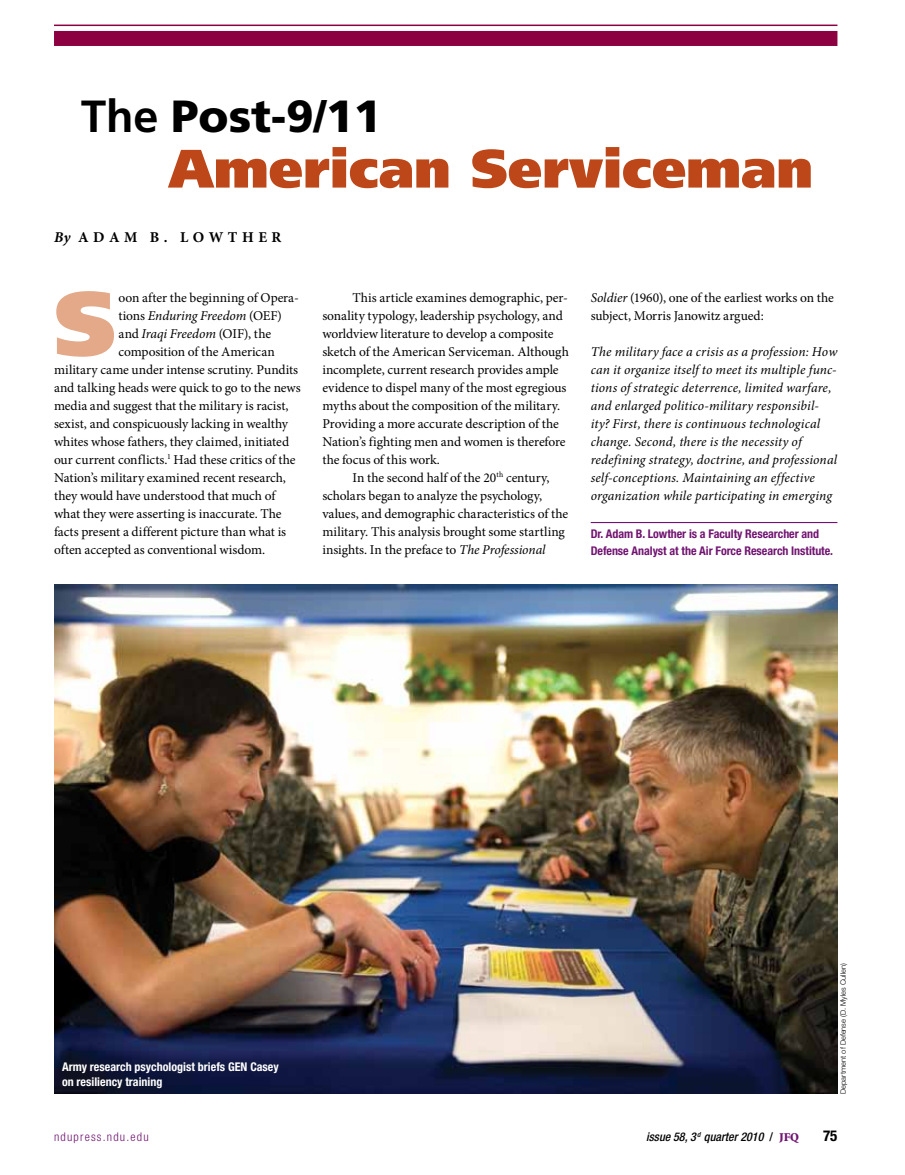
<style>
.page{position:relative;width:905px;height:1175px;background:#fff}
.page>*{position:absolute;margin:0;border:0;box-sizing:border-box;transform-origin:0 0}
.t1{font:900 90.9px "Frutiger LT Std";color:#e3a988}
.t2{font:900 54px "Frutiger LT Std";color:#bd4718}
.t3{font:900 45px "Frutiger LT Std";color:#000}
.t4{font:700 15px "Minion Pro";letter-spacing:.3em;color:#000}
.t5{font:700 condensed 15px "Helvetica Neue LT Std";color:#000}
.t6{font:13.5px/18px "Minion Pro";letter-spacing:-.005em;color:#000}
.t7{font:italic 13.5px/18px "Minion Pro";letter-spacing:.01em;color:#000}
.t8{font:italic 13.5px "Minion Pro";letter-spacing:-.01em;color:#000}
.t9{font:700 condensed 12px/16.5px "Helvetica Neue LT Std";letter-spacing:-.005em;color:#711471}
.t10{font:700 condensed 12px/15px "Helvetica Neue LT Std";color:#fff}
.t11{font:italic 500 condensed 12px "Helvetica Neue LT Std";color:#000}
.t12{font:300 condensed 12px "Helvetica Neue LT Std";letter-spacing:.1em;color:#711471}
.t13{font:300 7.5px "Helvetica Neue LT Std";color:#000}
.s1{font-weight:700}
.s2{font-style:italic}
.s3{font-style:normal}
.s4{font-family:"Minion Std";font-weight:900;font-style:normal;font-stretch:normal;color:#711471}
</style>
<div class="page">
<div style="left:54px;top:31px;width:783px;height:15px;background:#8c0041"></div>
<hr style="left:54px;top:25px;width:783px;height:1px;background:#8c0041">
<hr style="left:590px;top:522px;width:247px;height:1px;background:#711471">
<img style="left:54px;top:584px;width:783px;height:510px">
<h3 class="t3" style="left:81px;top:89px;width:302px"><span class="s1">The</span> Post-9/11</h3>
<h2 class="t2" style="left:169px;top:136px;width:646px">American Serviceman</h2>
<p class="t4" style="left:54px;top:228px;width:229px"><span class="s2">By</span> ADAM B. LOWTHER</p>
<h1 class="t1" style="left:54px;top:268px;width:64px">S</h1>
<p class="t6" style="left:119px;top:288px;width:182px">oon after the beginning of Opera-</p>
<p class="t8" style="left:119px;top:306px;width:165px"><span class="s3">tions</span> Enduring Freedom <span class="s3">(OEF)</span></p>
<p class="t6" style="left:119px;top:324px;width:154px">and <span class="s2">Iraqi Freedom</span> (OIF), the</p>
<p class="t6" style="left:119px;top:342px;width:158px">composition of the American</p>
<p class="t6" style="left:54px;top:360px;width:246px">military came under intense scrutiny. Pundits</p>
<p class="t6" style="left:54px;top:378px;width:248px">and talking heads were quick to go to the news</p>
<p class="t6" style="left:54px;top:396px;width:236px">media and suggest that the military is racist,</p>
<p class="t6" style="left:54px;top:414px;width:236px">sexist, and conspicuously lacking in wealthy</p>
<p class="t6" style="left:54px;top:432px;width:236px">whites whose fathers, they claimed, initiated</p>
<p class="t6" style="left:54px;top:450px;width:243px">our current conflicts.<sup>1</sup> Had these critics of the</p>
<p class="t6" style="left:54px;top:468px;width:233px">Nation’s military examined recent research,</p>
<p class="t6" style="left:54px;top:486px;width:223px">they would have understood that much of</p>
<p class="t6" style="left:54px;top:504px;width:229px">what they were asserting is inaccurate. The</p>
<p class="t6" style="left:54px;top:522px;width:234px">facts present a different picture than what is</p>
<p class="t6" style="left:54px;top:540px;width:213px">often accepted as conventional wisdom.</p>
<p class="t6" style="left:322px;top:288px;width:248px;text-indent:30px">This article examines demographic, per&shy;sonality typology, leadership psychology, and worldview literature to develop a composite sketch of the American Serviceman. Although incomplete, current research provides ample evidence to dispel many of the most egregious myths about the composition of the military.<br>Providing a more accurate description of the Nation’s fighting men and women is therefore the focus of this work.</p>
<p class="t6" style="left:322px;top:468px;width:247px;text-indent:30px">In the second half of the 20<sup>th</sup> century, scholars began to analyze the psychology, values, and demographic characteristics of the military. This analysis brought some startling insights. In the preface to <span class="s2">The Professional</span></p>
<p class="t6" style="left:590px;top:288px;width:244px"><span class="s2">Soldier</span> (1960), one of the earliest works on the subject, Morris Janowitz argued:</p>
<p class="t7" style="left:590px;top:342px;width:248px">The military face a crisis as a profession: How can it organize itself to meet its multiple func&shy;tions of strategic deterrence, limited warfare, and enlarged politico-military responsibil&shy;ity? First, there is continuous technological change. Second, there is the necessity of redefining strategy, doctrine, and professional self-conceptions. Maintaining an effective organization while participating in emerging</p>
<p class="t9" style="left:590px;top:525px;width:244px">Dr. Adam B. Lowther is a Faculty Researcher and<br>Defense Analyst at the Air Force Research Institute.</p>
<p class="t10" style="left:62px;top:1059px;width:218px">Army research psychologist briefs GEN Casey on resiliency training</p>
<p class="t13" style="left:838px;top:1094px;width:132px;rotate:-90deg">Department of Defense (D. Myles Cullen)</p>
<p class="t12" style="left:54px;top:1129px;width:96px">ndupress.ndu.edu</p>
<p class="t11" style="left:646px;top:1129px;width:154px">issue 58, 3 <sup>d</sup> quarter 2010 <span class="s3">/</span> <span class="s4">JFQ</span></p>
<p class="t5" style="left:823px;top:1126px;width:16px">75</p>
</div>
